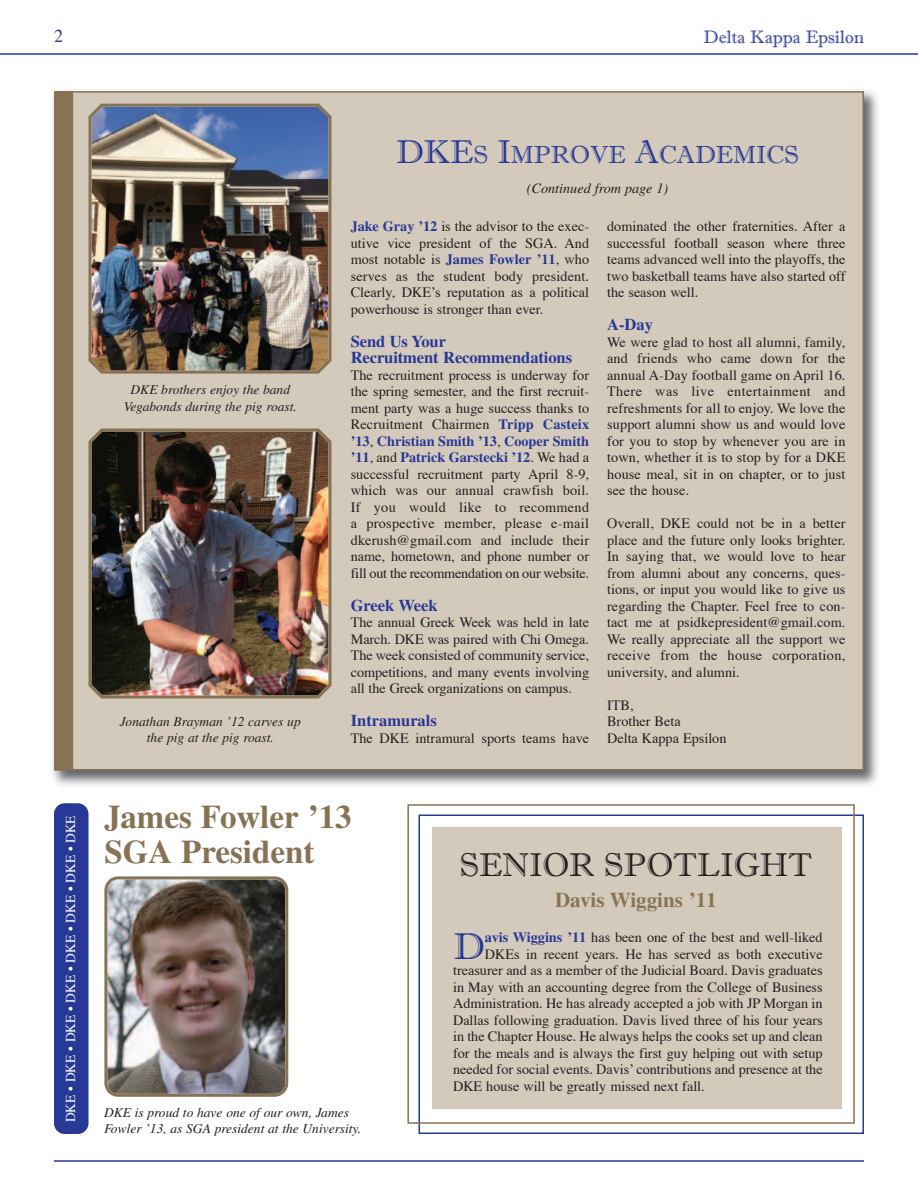
<style>
.page{position:relative;width:918px;height:1188px;background:#fff}
.page>*{position:absolute;margin:0;border:0;box-sizing:border-box;transform-origin:0 0}
.t1{font:37.35px "Imprint MT Shadow";color:#273895}
.t2{font:700 33px/34.5px "Times";color:#887254}
.t3{font:33px "Imprint MT Shadow";color:#231f20}
.t4{font:24.75px "Imprint MT Shadow";color:#273895}
.t5{font:700 21px "Times";color:#887254}
.t6{font:18px "Imprint MT Shadow";color:#273895}
.t7{font:18px "Times";color:#273895}
.t8{font:700 16.5px/16.5px "Times";letter-spacing:-.005em;color:#273895}
.t9{font:14.25px/16.5px "Times";color:#231f20;text-align:justify}
.t10{font:italic 14.25px "Times";color:#231f20}
.t11{font:italic 13.5px/16.5px "Times";color:#231f20;text-align:center}
.t12{font:13.5px "Times";color:#fff}
.s1{font-size:33px}
.s2{font-weight:700;color:#273895}
</style>
<div class="page">
<div style="left:432px;top:828px;width:410px;height:281px;background:#d4cabc"></div>
<div style="left:418px;top:814px;width:446px;height:320px;border:2px solid #273895"></div>
<div style="left:407px;top:804px;width:448px;height:320px;border:2px solid #887254"></div>
<hr style="left:0;top:53px;width:918px;height:2px;background:#273895">
<hr style="left:54px;top:1160px;width:810px;height:2px;background:#273895">
<img style="left:52px;top:90px;width:826px;height:696px">
<div style="left:56px;top:93px;width:806px;height:676px;background:#d4cabc"></div>
<div style="left:56px;top:93px;width:16px;height:676px;background:#887254"></div>
<div style="left:54px;top:91px;width:19px;height:680px;border:2px solid #887254"></div>
<img style="left:88px;top:104px;width:244px;height:270px">
<img style="left:88px;top:429px;width:244px;height:270px">
<div style="left:54px;top:803px;width:34px;height:331px;background:#273895;border-radius:11px"></div>
<img style="left:104px;top:876px;width:184px;height:221px">
<p class="t7" style="left:54px;top:29px;width:10px">2</p>
<p class="t6" style="left:703px;top:26px;width:162px">DELTA KAPPA EPSILON</p>
<h3 class="t4" style="left:396px;top:140px;width:405px"><span class="s1">DKE</span>S <span class="s1">I</span>MPROVE <span class="s1">A</span>CADEMICS</h3>
<p class="t12" style="left:65px;top:1122px;width:308px;rotate:-90deg">DKE • DKE • DKE • DKE • DKE • DKE • DKE • DKE</p>
<p class="t11" style="left:124px;top:383px;width:175px">DKE brothers enjoy the band<br>Vegabonds during the pig roast.</p>
<p class="t11" style="left:120px;top:715px;width:182px">Jonathan Brayman ’12 carves up the pig at the pig roast.</p>
<p class="t10" style="left:527px;top:183px;width:143px">(Continued from page 1)</p>
<p class="t9" style="left:351px;top:220px;width:240px"><span class="s2">Jake Gray ’12</span> is the advisor to the exec&shy;utive vice president of the SGA. And most notable is <span class="s2">James Fowler ’11</span>, who serves as the student body president.<br>Clearly, DKE’s reputation as a political powerhouse is stronger than ever.</p>
<p class="t8" style="left:351px;top:335px;width:223px">Send Us Your<br>Recruitment Recommendations</p>
<p class="t9" style="left:351px;top:368px;width:240px">The recruitment process is underway for the spring semester, and the first recruit&shy;ment party was a huge success thanks to Recruitment Chairmen <span class="s2">Tripp Casteix ’13</span>, <span class="s2">Christian Smith ’13</span>, <span class="s2">Cooper Smith ’11</span>, and <span class="s2">Patrick Garstecki ’12</span>. We had a successful recruitment party April 8-9, which was our annual crawfish boil.<br>If you would like to recommend a prospective member, please e-mail dkerush@gmail.com and include their name, hometown, and phone number or fill out the recommendation on our website.</p>
<p class="t8" style="left:351px;top:599px;width:88px">Greek Week</p>
<p class="t9" style="left:351px;top:616px;width:240px">The annual Greek Week was held in late March. DKE was paired with Chi omega.<br>The week consisted of community service, competitions, and many events involving all the Greek organizations on campus.</p>
<p class="t8" style="left:351px;top:714px;width:88px">Intramurals</p>
<p class="t9" style="left:351px;top:731px;width:240px">The DKE intramural sports teams have</p>
<p class="t9" style="left:607px;top:219px;width:240px">dominated the other fraternities. After a successful football season where three teams advanced well into the playoffs, the two basketball teams have also started off the season well.</p>
<p class="t8" style="left:607px;top:318px;width:47px">A-Day</p>
<p class="t9" style="left:607px;top:335px;width:240px">We were glad to host all alumni, family, and friends who came down for the annual A-Day football game on April 16.<br>There was live entertainment and refreshments for all to enjoy. We love the support alumni show us and would love for you to stop by whenever you are in town, whether it is to stop by for a DKE house meal, sit in on chapter, or to just see the house.</p>
<p class="t9" style="left:607px;top:516px;width:240px">overall, DKE could not be in a better place and the future only looks brighter.<br>In saying that, we would love to hear from alumni about any concerns, ques&shy;tions, or input you would like to give us regarding the Chapter. Feel free to con&shy;tact me at psidkepresident@gmail.com.<br>We really appreciate all the support we receive from the house corporation, university, and alumni.</p>
<p class="t9" style="left:607px;top:698px;width:121px;text-align:left">ITB,<br>Brother Beta<br>Delta Kappa Epsilon</p>
<h2 class="t2" style="left:104px;top:803px;width:249px">James Fowler ’13<br>SGA President</h2>
<p class="t11" style="left:104px;top:1105px;width:259px;text-align:left">DKE is proud to have one of our own, James<br>Fowler ’13, as SGA president at the University.</p>
<h2 class="t3" style="left:460px;top:845px;width:354px">SENIOR SPOTLIGHT</h2>
<h3 class="t5" style="left:555px;top:893px;width:163px">Davis Wiggins ’11</h3>
<h1 class="t1" style="left:453px;top:924px;width:33px">D</h1>
<p class="t9" style="left:485px;top:930px;width:339px"><span class="s2">avis Wiggins ’11</span> has been one of the best and well-liked</p>
<p class="t9" style="left:485px;top:947px;width:339px">DKEs in recent years. He has served as both executive</p>
<p class="t9" style="left:453px;top:963px;width:371px">treasurer and as a member of the Judicial Board. Davis graduates</p>
<p class="t9" style="left:453px;top:980px;width:371px">in May with an accounting degree from the College of Business</p>
<p class="t9" style="left:453px;top:996px;width:371px">Administration. He has already accepted a job with JP Morgan in</p>
<p class="t9" style="left:453px;top:1013px;width:371px">Dallas following graduation. Davis lived three of his four years</p>
<p class="t9" style="left:453px;top:1029px;width:371px">in the Chapter House. He always helps the cooks set up and clean</p>
<p class="t9" style="left:453px;top:1046px;width:371px">for the meals and is always the first guy helping out with setup</p>
<p class="t9" style="left:453px;top:1062px;width:371px">needed for social events. Davis’ contributions and presence at the</p>
<p class="t9" style="left:453px;top:1079px;width:253px">DKE house will be greatly missed next fall.</p>
</div>
